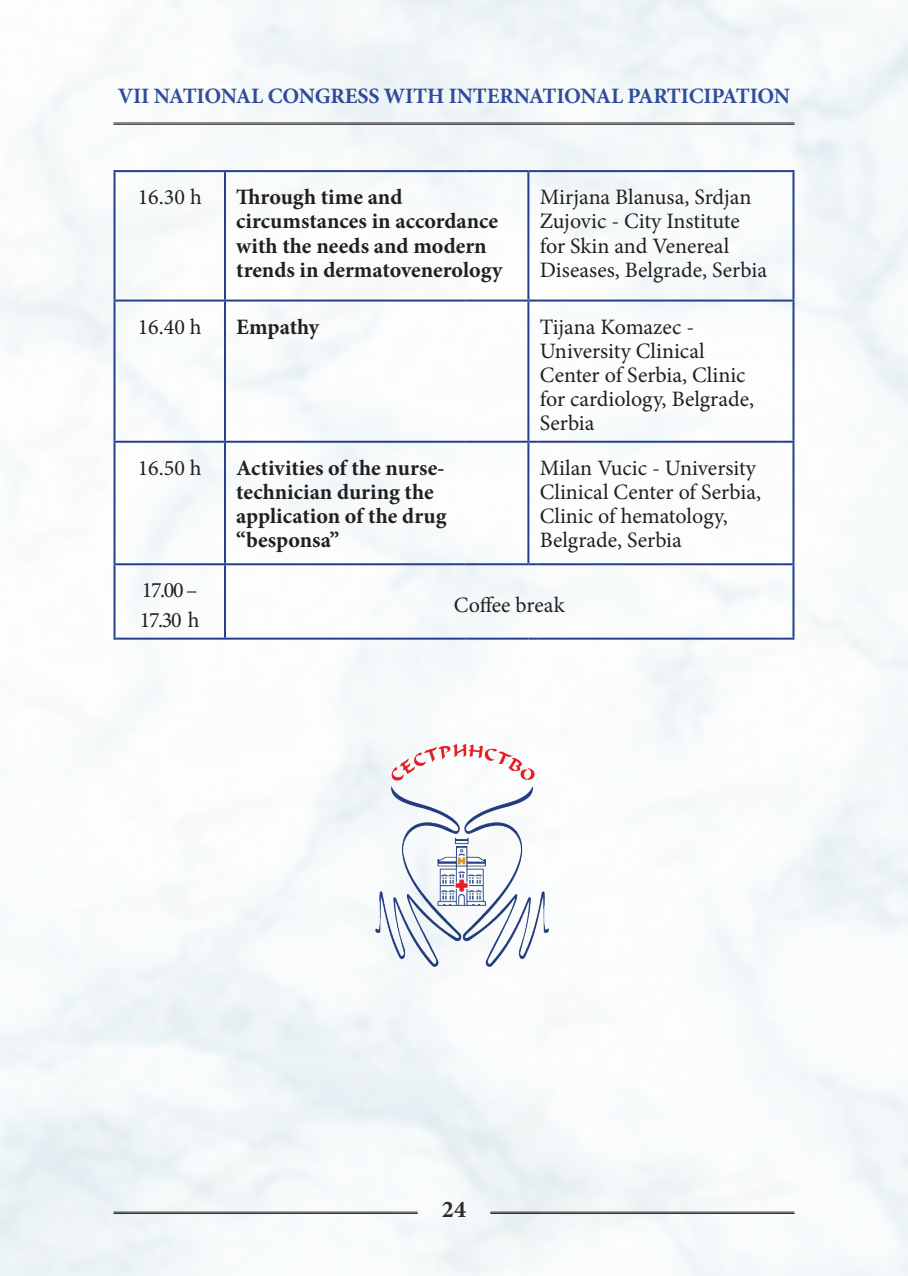
<style>
.page{position:relative;width:908px;height:1276px;background:#fff}
.page>*{position:absolute;margin:0;border:0;box-sizing:border-box;transform-origin:0 0}
.t1{font:700 24px "Minion Pro";color:#231f20}
.t2{font:22px/24.2px "Minion Pro";color:#231f20}
.t3{font:700 22px/24.2px "Minion Pro";color:#231f20}
.t4{font:700 22px "Minion Pro";letter-spacing:-.01em;color:#253f8e}
</style>
<div class="page">
<img style="left:0;top:0;width:908px;height:1276px">
<hr style="left:113px;top:170px;width:97px;height:2px;background:#253f8e">
<hr style="left:113px;top:172px;width:2px;height:127px;background:#253f8e">
<svg style="left:210px;top:170px;width:15px;height:2px"></svg>
<hr style="left:225px;top:170px;width:240px;height:2px;background:#253f8e">
<hr style="left:224px;top:172px;width:2px;height:127px;background:#253f8e">
<hr style="left:465px;top:170px;width:63px;height:2px;background:#253f8e">
<svg style="left:528px;top:170px;width:9px;height:2px"></svg>
<hr style="left:527px;top:172px;width:2px;height:127px;background:#253f8e">
<hr style="left:537px;top:170px;width:243px;height:2px;background:#253f8e">
<svg style="left:780px;top:170px;width:14px;height:2px"></svg>
<hr style="left:792px;top:172px;width:2px;height:127px;background:#253f8e">
<hr style="left:113px;top:299px;width:97px;height:2px;background:#253f8e">
<hr style="left:113px;top:301px;width:2px;height:140px;background:#253f8e">
<svg style="left:210px;top:299px;width:15px;height:2px"></svg>
<hr style="left:225px;top:299px;width:240px;height:2px;background:#253f8e">
<hr style="left:224px;top:301px;width:2px;height:140px;background:#253f8e">
<hr style="left:465px;top:299px;width:63px;height:2px;background:#253f8e">
<svg style="left:528px;top:299px;width:9px;height:2px"></svg>
<hr style="left:527px;top:301px;width:2px;height:140px;background:#253f8e">
<hr style="left:537px;top:299px;width:243px;height:2px;background:#253f8e">
<svg style="left:780px;top:299px;width:14px;height:2px"></svg>
<hr style="left:792px;top:301px;width:2px;height:140px;background:#253f8e">
<hr style="left:113px;top:441px;width:97px;height:2px;background:#253f8e">
<hr style="left:113px;top:443px;width:2px;height:120px;background:#253f8e">
<svg style="left:210px;top:441px;width:15px;height:2px"></svg>
<hr style="left:225px;top:441px;width:240px;height:2px;background:#253f8e">
<hr style="left:224px;top:443px;width:2px;height:120px;background:#253f8e">
<hr style="left:465px;top:441px;width:63px;height:2px;background:#253f8e">
<svg style="left:528px;top:441px;width:9px;height:2px"></svg>
<hr style="left:527px;top:443px;width:2px;height:120px;background:#253f8e">
<hr style="left:537px;top:441px;width:243px;height:2px;background:#253f8e">
<svg style="left:780px;top:441px;width:14px;height:2px"></svg>
<hr style="left:792px;top:443px;width:2px;height:120px;background:#253f8e">
<hr style="left:113px;top:563px;width:97px;height:2px;background:#253f8e">
<hr style="left:113px;top:565px;width:2px;height:72px;background:#253f8e">
<svg style="left:210px;top:563px;width:15px;height:2px"></svg>
<hr style="left:225px;top:563px;width:240px;height:2px;background:#253f8e">
<hr style="left:224px;top:565px;width:2px;height:72px;background:#253f8e">
<hr style="left:465px;top:563px;width:63px;height:2px;background:#253f8e">
<svg style="left:528px;top:563px;width:9px;height:2px"></svg>
<hr style="left:537px;top:563px;width:243px;height:2px;background:#253f8e">
<svg style="left:780px;top:563px;width:14px;height:2px"></svg>
<hr style="left:792px;top:565px;width:2px;height:72px;background:#253f8e">
<hr style="left:113px;top:637px;width:97px;height:2px;background:#253f8e">
<svg style="left:210px;top:637px;width:15px;height:2px"></svg>
<hr style="left:225px;top:637px;width:240px;height:2px;background:#253f8e">
<hr style="left:465px;top:637px;width:63px;height:2px;background:#253f8e">
<svg style="left:528px;top:637px;width:9px;height:2px"></svg>
<hr style="left:537px;top:637px;width:243px;height:2px;background:#253f8e">
<svg style="left:780px;top:637px;width:14px;height:2px"></svg>
<img style="left:376px;top:744px;width:172px;height:222px">
<p class="t4" style="left:118px;top:80px;width:673px">VII NATIONAL CONGRESS WITH INTERNATIONAL PARTICIPATION</p>
<p class="t2" style="left:138px;top:185px;width:65px">16.30 h</p>
<p class="t3" style="left:236px;top:185px;width:267px">Through time and circumstances in accordance with the needs and modern trends in dermatovenerology</p>
<p class="t2" style="left:539px;top:185px;width:229px">Mirjana Blanusa, Srdјan<br>Zujovic - City Institute for Skin and Venereal<br>Diseases, Belgrade, Serbia</p>
<p class="t2" style="left:138px;top:314px;width:65px">16.40 h</p>
<p class="t3" style="left:236px;top:314px;width:84px">Empathy</p>
<p class="t2" style="left:539px;top:314px;width:216px">Tijana Komazec -<br>University Clinical<br>Center of Serbia, Clinic for cardiology, Belgrade,<br>Serbia</p>
<p class="t2" style="left:138px;top:456px;width:65px">16.50 h</p>
<p class="t3" style="left:236px;top:455px;width:212px">Activities of the nurse&shy;technician during the application of the drug “besponsa”</p>
<p class="t2" style="left:539px;top:456px;width:223px">Milan Vucic - University<br>Clinical Center of Serbia,<br>Clinic of hematology,<br>Belgrade, Serbia</p>
<p class="t2" style="left:140px;top:575px;width:61px;line-height:30px">17.00 –<br>17.30 h</p>
<p class="t2" style="left:453px;top:593px;width:112px">Coffee break</p>
<p class="t1" style="left:442px;top:1192px;width:25px">24</p>
</div>
